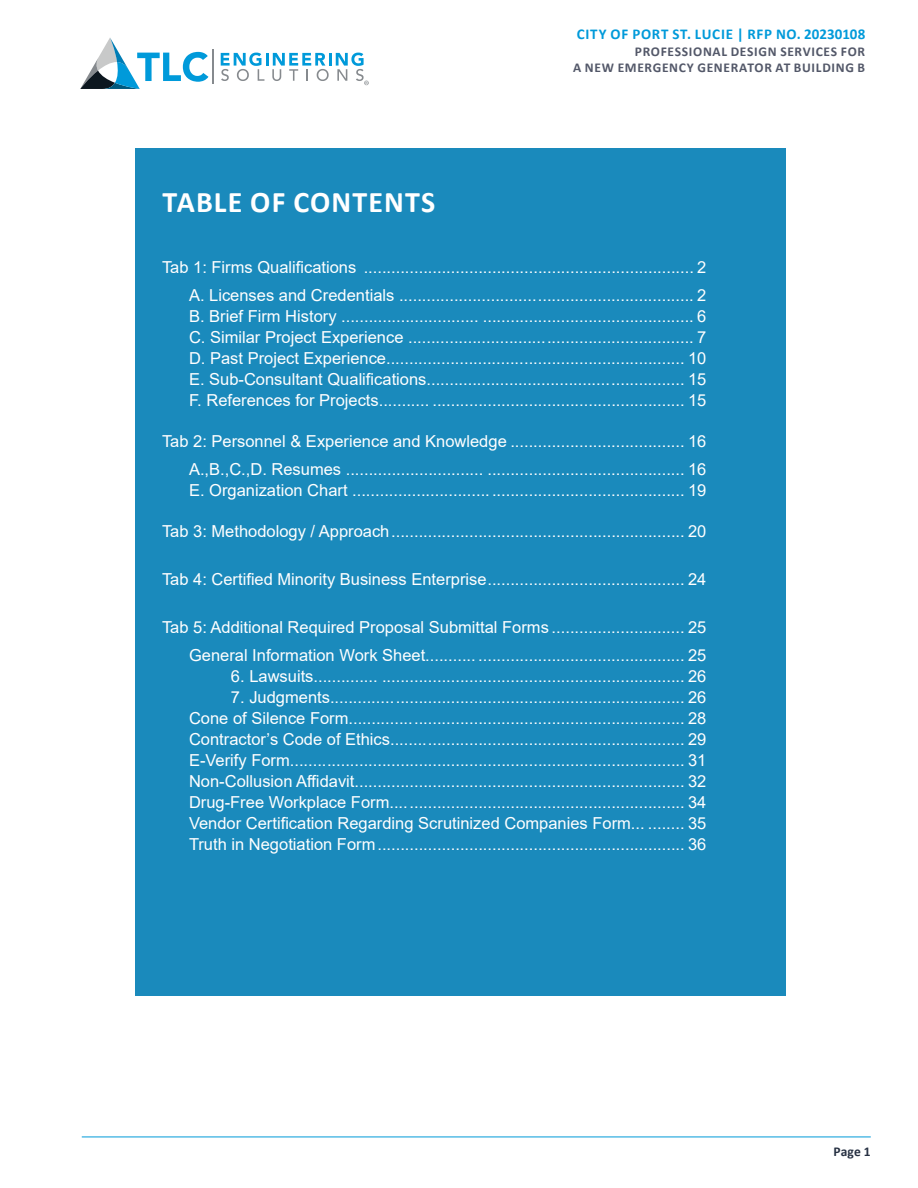
<style>
.page{position:relative;width:918px;height:1188px;background:#fff}
.page>*{position:absolute;margin:0;border:0;box-sizing:border-box;transform-origin:0 0}
.t1{font:700 30px "Calibri";letter-spacing:.035em;color:#fff}
.t2{font:16.5px/21px "Arial";color:#fff;text-align:right}
.t3{font:700 15px "Calibri";letter-spacing:.045em;color:#009ada}
.t4{font:700 13.5px/16.5px "Calibri";letter-spacing:.05em;color:#535869;text-align:right}
.t5{font:700 13.5px "Calibri";color:#263042}
</style>
<div class="page">
<hr style="left:213px;top:49px;width:1px;height:35px;background:#868a8e">
<svg style="left:80px;top:38px;width:128px;height:51px"></svg>
<svg style="left:221px;top:53px;width:148px;height:32px"></svg>
<hr style="left:82px;top:1137px;width:789px;height:1px;background:#009ada">
<div style="left:135px;top:148px;width:650px;height:848px;background:#1a8abc"></div>
<h1 class="t1" style="left:163px;top:180px;width:274px">TABLE OF CONTENTS</h1>
<p class="t3" style="left:577px;top:23px;width:290px">CITY OF PORT ST. LUCIE | RFP NO. 20230108</p>
<p class="t4" style="left:573px;top:43px;width:293px">PROFESSIONAL DESIGN SERVICES FOR<br>A NEW EMERGENCY GENERATOR AT BUILDING B</p>
<p class="t2" style="left:162px;top:253px;width:546px;line-height:27.8px">Tab 1: Firms Qualifications ........................................................................ 2<br>A. Licenses and Credentials ................................................................ 2</p>
<p class="t2" style="left:189px;top:305px;width:519px;text-align:justify">B. Brief Firm History .............................. .............................................. 6<br>C. Similar Project Experience .............................................................. 7<br>D. Past Project Experience................................................................. 10<br>E. Sub-Consultant Qualifications........................................................ 15<br>F. References for Projects........... ....................................................... 15</p>
<p class="t2" style="left:162px;top:427px;width:546px;line-height:27.8px">Tab 2: Personnel &amp; Experience and Knowledge ...................................... 16<br>A.,B.,C.,D. Resumes .............................. ........................................... 16</p>
<p class="t2" style="left:189px;top:479px;width:519px">E. Organization Chart ........................................................................ 19</p>
<p class="t2" style="left:162px;top:521px;width:546px">Tab 3: Methodology / Approach................................................................ 20</p>
<p class="t2" style="left:162px;top:569px;width:546px">Tab 4: Certified Minority Business Enterprise........................................... 24</p>
<p class="t2" style="left:162px;top:613px;width:546px;line-height:27.8px">Tab 5: Additional Required Proposal Submittal Forms ............................. 25<br>General Information Work Sheet........... ............................................. 25</p>
<p class="t2" style="left:231px;top:665px;width:477px">6. Lawsuits.............. .................................................................. 26</p>
<p class="t2" style="left:189px;top:686px;width:519px;text-align:justify;text-indent:42px">7. Judgments............................................................................. 26<br>Cone of Silence Form......................................................................... 28<br>Contractor’s Code of Ethics................................................................ 29<br>E-Verify Form...................................................................................... 31<br>Non-Collusion Affidavit........................................................................ 32<br>Drug-Free Workplace Form................................................................ 34<br>Vendor Certification Regarding Scrutinized Companies Form... ........ 35<br>Truth in Negotiation Form................................................................... 36</p>
<p class="t5" style="left:834px;top:1141px;width:39px">Page 1</p>
</div>
